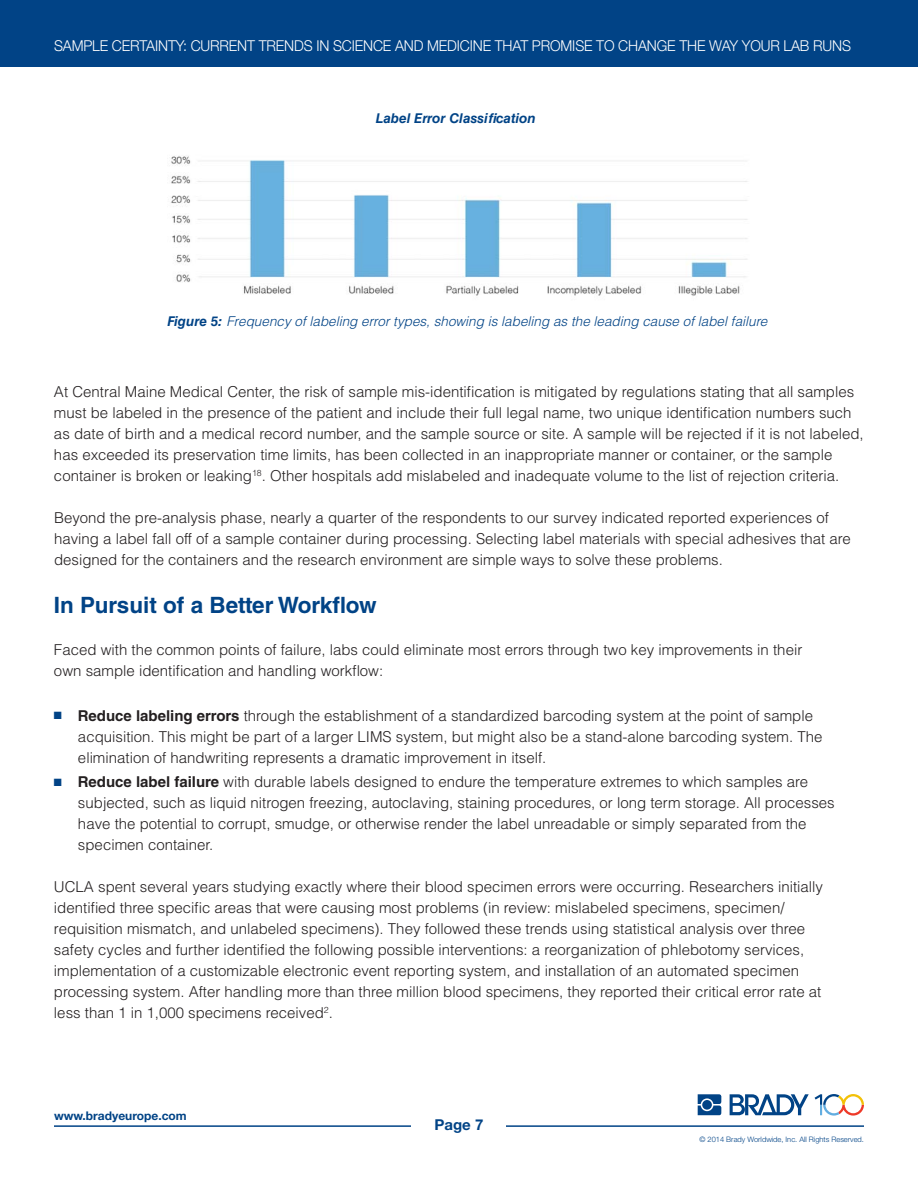
<style>
.page{position:relative;width:918px;height:1188px;background:#fff}
.page>*{position:absolute;margin:0;border:0;box-sizing:border-box;transform-origin:0 0}
.t1{font:700 22.5px "Helvetica LT Std";color:#014386}
.t2{font:300 15px/21px "Helvetica LT Std";color:#231f20}
.t3{font:300 15px "Helvetica Neue LT Pro";letter-spacing:-.01em;color:#fff;scale:.95 1}
.t4{font:700 15px "Helvetica Neue LT Pro";color:#014386}
.t5{font:italic 300 13.5px "Helvetica LT Std";color:#014386}
.t6{font:italic 700 13.5px "Helvetica LT Std";color:#014386}
.t7{font:700 12px "Helvetica Neue LT Pro";color:#014386}
.t8{font:300 7.5px "Helvetica Neue LT Pro";color:#014386}
.s1{font-weight:700}
.s2{color:#014386}
</style>
<div class="page">
<hr style="left:54px;top:1125px;width:810px;height:2px;background:#014386">
<div style="left:412px;top:1115px;width:94px;height:20px;background:#fff"></div>
<div style="left:0;top:0;width:918px;height:67px;background:#014386"></div>
<svg style="left:730px;top:1094px;width:79px;height:21px"></svg>
<svg style="left:698px;top:1094px;width:23px;height:21px"></svg>
<svg style="left:815px;top:1094px;width:49px;height:22px"></svg>
<img style="left:171px;top:156px;width:577px;height:140px">
<p class="t3" style="left:54px;top:40px;width:840px">SAMPLE CERTAINTY: CURRENT TRENDS IN SCIENCE AND MEDICINE THAT PROMISE TO CHANGE THE WAY YOUR LAB RUNS</p>
<p class="t6" style="left:376px;top:113px;width:162px">Label Error Classification</p>
<p class="t5" style="left:167px;top:316px;width:602px"><span class="s1">Figure 5:</span> Frequency of labeling error types, showing is labeling as the leading cause of label failure</p>
<p class="t2" style="left:54px;top:383px;width:811px">At Central Maine Medical Center, the risk of sample mis-identification is mitigated by regulations stating that all samples must be labeled in the presence of the patient and include their full legal name, two unique identification numbers such as date of birth and a medical record number, and the sample source or site. A sample will be rejected if it is not labeled, has exceeded its preservation time limits, has been collected in an inappropriate manner or container, or the sample container is broken or leaking<sup>18</sup>. Other hospitals add mislabeled and inadequate volume to the list of rejection criteria.</p>
<p class="t2" style="left:54px;top:508px;width:798px">Beyond the pre-analysis phase, nearly a quarter of the respondents to our survey indicated reported experiences of having a label fall off of a sample container during processing. Selecting label materials with special adhesives that are designed for the containers and the research environment are simple ways to solve these problems.</p>
<h1 class="t1" style="left:54px;top:597px;width:324px">In Pursuit of a Better Workflow</h1>
<p class="t2" style="left:54px;top:640px;width:750px">Faced with the common points of failure, labs could eliminate most errors through two key improvements in their own sample identification and handling workflow:</p>
<p class="t2" style="left:78px;top:706px;width:746px;text-indent:-24px"><span class="s2">■</span> <span class="s1">Reduce labeling errors</span> through the establishment of a standardized barcoding system at the point of sample acquisition. This might be part of a larger LIMS system, but might also be a stand-alone barcoding system. The elimination of handwriting represents a dramatic improvement in itself.</p>
<p class="t2" style="left:78px;top:773px;width:758px;text-indent:-24px"><span class="s2">■</span> <span class="s1">Reduce label failure</span> with durable labels designed to endure the temperature extremes to which samples are subjected, such as liquid nitrogen freezing, autoclaving, staining procedures, or long term storage. All processes have the potential to corrupt, smudge, or otherwise render the label unreadable or simply separated from the specimen container.</p>
<p class="t2" style="left:54px;top:878px;width:771px">UCLA spent several years studying exactly where their blood specimen errors were occurring. Researchers initially identified three specific areas that were causing most problems (in review: mislabeled specimens, specimen/ requisition mismatch, and unlabeled specimens). They followed these trends using statistical analysis over three safety cycles and further identified the following possible interventions: a reorganization of phlebotomy services, implementation of a customizable electronic event reporting system, and installation of an automated specimen processing system. After handling more than three million blood specimens, they reported their critical error rate at less than 1 in 1,000 specimens received<sup>2</sup>.</p>
<p class="t7" style="left:54px;top:1112px;width:134px">www.bradyeurope.com</p>
<p class="t4" style="left:435px;top:1120px;width:50px">Page 7</p>
<p class="t8" style="left:699px;top:1137px;width:166px">© 2014 Brady Worldwide, Inc. All Rights Reserved.</p>
</div>
